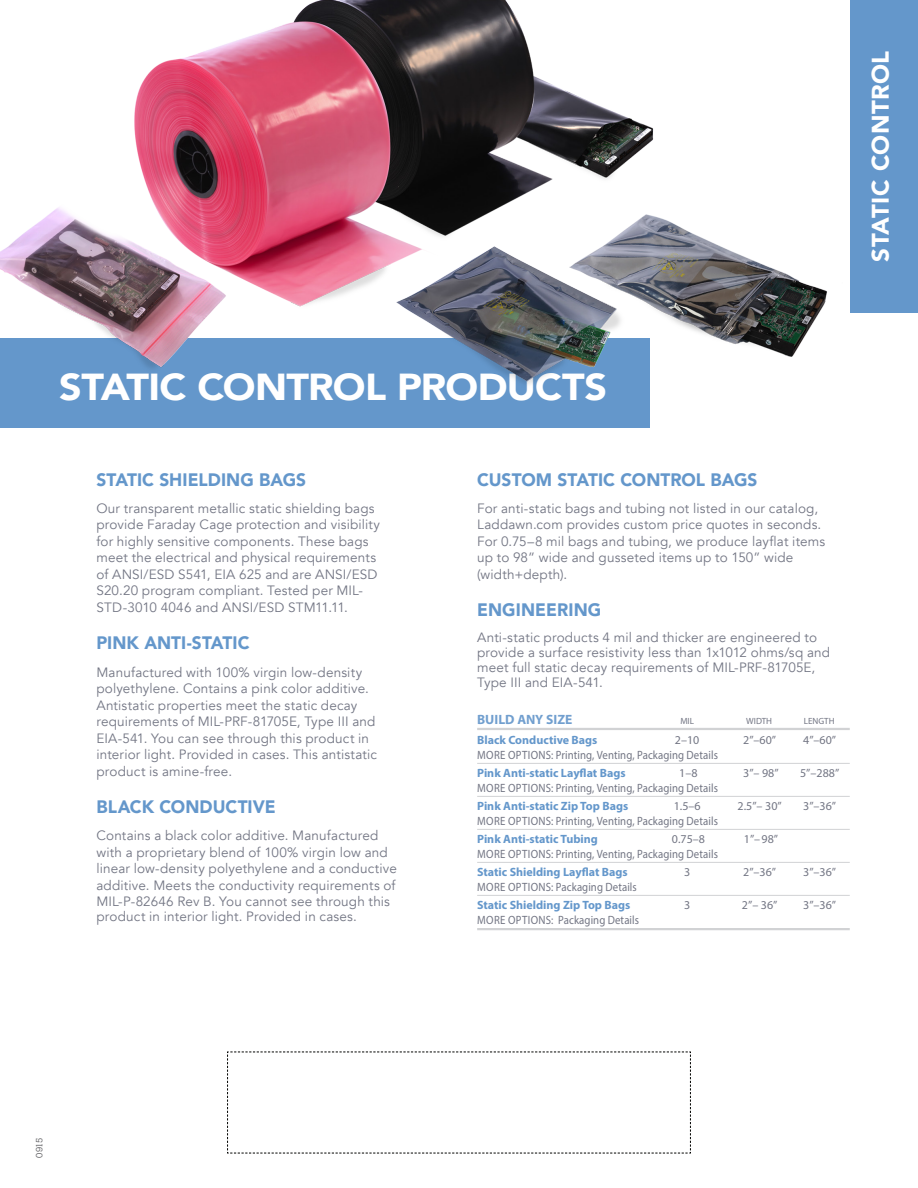
<style>
.page{position:relative;width:918px;height:1188px;background:#fff}
.page>*{position:absolute;margin:0;border:0;box-sizing:border-box;transform-origin:0 0}
.A_Head{font:900 37.5px "Avenir";letter-spacing:-.02em;color:#fff;scale:1.05 1}
.Text_hang{font:900 24px "Avenir";letter-spacing:.02em;color:#fff}
.B_Head{font:900 18px "Avenir";color:#6497cb;scale:.96 1}
.Text{font:13.5px/16.5px "Avenir";letter-spacing:.01em;color:#737684}
.CUSTOM_txt_heavy_lin{font:700 13.5px "Myriad Pro";color:#719fcf}
.CUSTOM_txt_light_lin{font:12px "Myriad Pro";letter-spacing:.01em;color:#737684;scale:.9 1}
.CUSTOM_txt_light_lin-2{font:700 12px "Myriad Pro";color:#6497cb}
.CUSTOM_txt_light_lin-3{font:12px "Myriad Pro";letter-spacing:.01em;color:#737684}
.CUSTOM_txt_heavy_lin-2{font:9px "Myriad Pro";color:#737684}
.t1{font:9px "Boton";color:#636366}
</style>
<div class="page">
<div style="left:850px;top:0;width:68px;height:313px;background:#6497cb"></div>
<div style="left:0;top:338px;width:649px;height:90px;background:#6497cb"></div>
<img style="left:0;top:0;width:827px;height:399px">
<hr style="left:477px;top:728px;width:373px;height:2px;background:#d1d2d4">
<hr style="left:477px;top:763px;width:373px;height:1px;background:#d1d2d4">
<hr style="left:477px;top:796px;width:373px;height:1px;background:#d1d2d4">
<hr style="left:477px;top:829px;width:373px;height:1px;background:#d1d2d4">
<hr style="left:477px;top:862px;width:373px;height:1px;background:#d1d2d4">
<hr style="left:477px;top:895px;width:373px;height:1px;background:#d1d2d4">
<hr style="left:477px;top:928px;width:373px;height:2px;background:#d1d2d4">
<svg style="left:227px;top:1051px;width:464px;height:103px"></svg>
<p class="Text_hang" style="left:860px;top:262px;width:213px;rotate:-90deg">STATIC CONTROL</p>
<p class="A_Head" style="left:59px;top:354px;width:523px">STATIC CONTROL PRODUCTS</p>
<p class="B_Head" style="left:96px;top:464px;width:220px">STATIC SHIELDING BAGS</p>
<p class="Text" style="left:96px;top:500px;width:285px">Our transparent metallic static shielding bags provide Faraday Cage protection and visibility for highly sensitive components. These bags meet the electrical and physical requirements of ANSI/ESD S541, EIA 625 and are ANSI/ESD S20.20 program compliant. Tested per MIL-STD-3010 4046 and ANSI/ESD STM11.11.</p>
<p class="B_Head" style="left:96px;top:628px;width:161px">PINK ANTI-STATIC</p>
<p class="Text" style="left:96px;top:664px;width:282px">Manufactured with 100% virgin low-density polyethylene. Contains a pink color additive.<br>Antistatic properties meet the static decay requirements of MIL-PRF-81705E, Type III and EIA-541. You can see through this product in interior light. Provided in cases. This antistatic product is amine-free.</p>
<p class="B_Head" style="left:96px;top:791px;width:188px">BLACK CONDUCTIVE</p>
<p class="Text" style="left:96px;top:828px;width:302px">Contains a black color additive. Manufactured with a proprietary blend of 100% virgin low and linear low-density polyethylene and a conductive additive. Meets the conductivity requirements of MIL-P-82646 Rev B. You cannot see through this</p>
<p class="Text" style="left:96px;top:909px;width:262px">product in interior light. Provided in cases.</p>
<p class="B_Head" style="left:477px;top:464px;width:293px">CUSTOM STATIC CONTROL BAGS</p>
<p class="Text" style="left:477px;top:500px;width:350px">For anti-static bags and tubing not listed in our catalog, Laddawn.com provides custom price quotes in seconds.<br>For 0.75–8 mil bags and tubing, we produce layflat items up to 98” wide and gusseted items up to 150” wide (width+depth).</p>
<p class="B_Head" style="left:477px;top:595px;width:131px">ENGINEERING</p>
<p class="Text" style="left:477px;top:630px;width:354px;line-height:15px">Anti-static products 4 mil and thicker are engineered to provide a surface resistivity less than 1x1012 ohms/sq and meet full static decay requirements of MIL-PRF-81705E, Type III and EIA-541.</p>
<p class="CUSTOM_txt_heavy_lin" style="left:477px;top:710px;width:97px">BUILD ANY SIZE</p>
<p class="CUSTOM_txt_heavy_lin-2" style="left:680px;top:715px;width:15px">MIL</p>
<p class="CUSTOM_txt_heavy_lin-2" style="left:746px;top:715px;width:27px">WIDTH</p>
<p class="CUSTOM_txt_heavy_lin-2" style="left:804px;top:715px;width:32px">LENGTH</p>
<p class="CUSTOM_txt_light_lin-2" style="left:477px;top:732px;width:122px">Black Conductive Bags</p>
<p class="CUSTOM_txt_light_lin-3" style="left:675px;top:732px;width:26px">2–10</p>
<p class="CUSTOM_txt_light_lin-3" style="left:743px;top:732px;width:34px">2”–60”</p>
<p class="CUSTOM_txt_light_lin-3" style="left:803px;top:732px;width:34px">4”–60”</p>
<p class="CUSTOM_txt_light_lin" style="left:477px;top:747px;width:269px">MORE OPTIONS: Printing, Venting, Packaging Details</p>
<p class="CUSTOM_txt_light_lin-2" style="left:477px;top:765px;width:150px">Pink Anti-static Layflat Bags</p>
<p class="CUSTOM_txt_light_lin-3" style="left:679px;top:765px;width:20px">1–8</p>
<p class="CUSTOM_txt_light_lin-3" style="left:743px;top:765px;width:37px">3”– 98”</p>
<p class="CUSTOM_txt_light_lin-3" style="left:800px;top:765px;width:41px">5”–288”</p>
<p class="CUSTOM_txt_light_lin" style="left:477px;top:780px;width:269px">MORE OPTIONS: Printing, Venting, Packaging Details</p>
<p class="CUSTOM_txt_light_lin-2" style="left:477px;top:798px;width:153px">Pink Anti-static Zip Top Bags</p>
<p class="CUSTOM_txt_light_lin-3" style="left:674px;top:798px;width:28px">1.5–6</p>
<p class="CUSTOM_txt_light_lin-3" style="left:738px;top:798px;width:46px">2.5”– 30”</p>
<p class="CUSTOM_txt_light_lin-3" style="left:803px;top:798px;width:34px">3”–36”</p>
<p class="CUSTOM_txt_light_lin" style="left:477px;top:813px;width:269px">MORE OPTIONS: Printing, Venting, Packaging Details</p>
<p class="CUSTOM_txt_light_lin-2" style="left:477px;top:831px;width:122px">Pink Anti-static Tubing</p>
<p class="CUSTOM_txt_light_lin-3" style="left:672px;top:831px;width:35px">0.75–8</p>
<p class="CUSTOM_txt_light_lin-3" style="left:744px;top:831px;width:36px">1”–98”</p>
<p class="CUSTOM_txt_light_lin" style="left:477px;top:846px;width:269px">MORE OPTIONS: Printing, Venting, Packaging Details</p>
<p class="CUSTOM_txt_light_lin-2" style="left:477px;top:864px;width:152px">Static Shielding Layflat Bags</p>
<p class="CUSTOM_txt_light_lin-3" style="left:684px;top:864px;width:8px">3</p>
<p class="CUSTOM_txt_light_lin-3" style="left:743px;top:864px;width:34px">2”–36”</p>
<p class="CUSTOM_txt_light_lin-3" style="left:803px;top:864px;width:34px">3”–36”</p>
<p class="CUSTOM_txt_light_lin" style="left:477px;top:879px;width:179px">MORE OPTIONS: Packaging Details</p>
<p class="CUSTOM_txt_light_lin-2" style="left:477px;top:897px;width:155px">Static Shielding Zip Top Bags</p>
<p class="CUSTOM_txt_light_lin-3" style="left:684px;top:897px;width:8px">3</p>
<p class="CUSTOM_txt_light_lin-3" style="left:742px;top:897px;width:37px">2”– 36”</p>
<p class="CUSTOM_txt_light_lin-3" style="left:803px;top:897px;width:34px">3”–36”</p>
<p class="CUSTOM_txt_light_lin" style="left:477px;top:912px;width:181px">MORE OPTIONS: Packaging Details</p>
<p class="t1" style="left:34px;top:1158px;width:22px;rotate:-90deg">0915</p>
</div>
